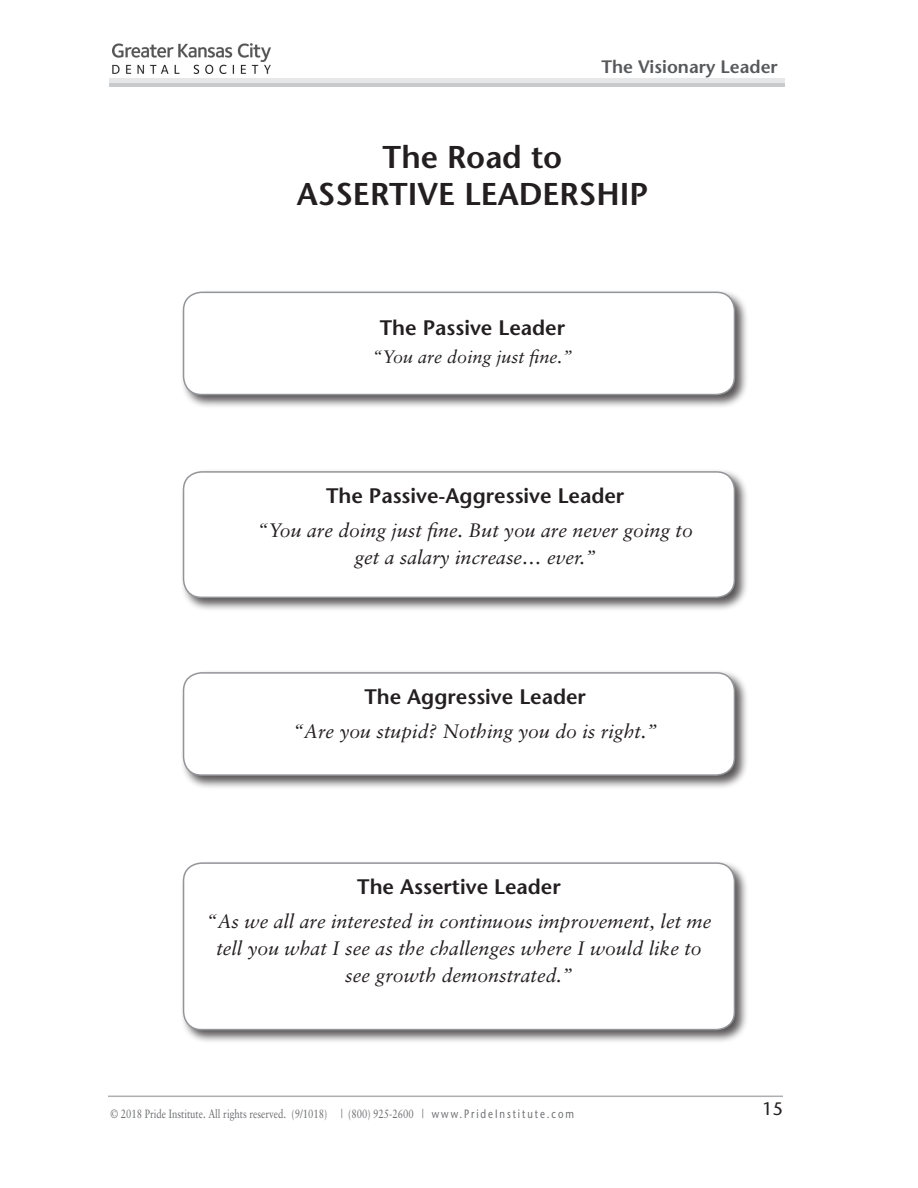
<style>
.page{position:relative;width:918px;height:1188px;background:#fff}
.page>*{position:absolute;margin:0;border:0;box-sizing:border-box;transform-origin:0 0}
.headline{font:600 31.5px/37.8px "Stone Sans";color:#231f20;text-align:center}
.subhead{font:600 21px "Stone Sans";color:#231f20}
.subhead-2{font:italic 19.5px/27px "Sabon";color:#231f20;text-align:center}
.kicker{font:italic 19.5px/27px "Sabon";color:#231f20;text-align:center}
.t1{font:italic 18px "Sabon";color:#231f20}
.t2{font:600 18px "Stone Sans";color:#57585a}
.t3{font:18px "Stone Sans";color:#231f20}
.t4{font:12px "Sabon";color:#6c6d70;scale:.8 1}
.s1{font-family:"Stone Sans"}
</style>
<div class="page">
<hr style="left:108px;top:1096px;width:675px;height:1px;background:#aeafb3">
<div style="left:109px;top:78px;width:675px;height:6px;background:#e6e7e9"></div>
<hr style="left:109px;top:84px;width:675px;height:3px;background:#c9cacc">
<img style="left:112px;top:43px;width:159px;height:30px">
<div style="left:180px;top:289px;width:569px;height:120px;background:#231f20;opacity:.75"></div>
<div style="left:184px;top:292px;width:550px;height:103px;background:#fff;border-radius:18px"></div>
<div style="left:183px;top:292px;width:552px;height:103px;border:2px solid #939598;border-radius:18px"></div>
<div style="left:180px;top:469px;width:569px;height:143px;background:#231f20;opacity:.75"></div>
<div style="left:184px;top:472px;width:550px;height:125px;background:#fff;border-radius:18px"></div>
<div style="left:183px;top:471px;width:552px;height:127px;border:2px solid #939598;border-radius:18px"></div>
<div style="left:180px;top:670px;width:569px;height:120px;background:#231f20;opacity:.75"></div>
<div style="left:184px;top:673px;width:550px;height:102px;background:#fff;border-radius:18px"></div>
<div style="left:183px;top:672px;width:552px;height:104px;border:2px solid #939598;border-radius:18px"></div>
<div style="left:180px;top:860px;width:569px;height:184px;background:#231f20;opacity:.75"></div>
<div style="left:184px;top:863px;width:550px;height:167px;background:#fff;border-radius:18px"></div>
<div style="left:183px;top:862px;width:552px;height:168px;border:2px solid #939598;border-radius:18px"></div>
<p class="t2" style="left:601px;top:56px;width:178px">The Visionary Leader</p>
<p class="headline" style="left:297px;top:137px;width:353px">The Road to<br>ASSERTIVE LEADERSHIP</p>
<p class="subhead" style="left:380px;top:314px;width:187px">The Passive Leader</p>
<p class="t1" style="left:373px;top:346px;width:201px">“You are doing just fine.”</p>
<p class="subhead" style="left:326px;top:483px;width:300px">The Passive-Aggressive Leader</p>
<p class="kicker" style="left:258px;top:516px;width:437px">“You are doing just fine. But you are never going to get a salary increase… ever.”</p>
<p class="subhead" style="left:364px;top:684px;width:223px">The Aggressive Leader</p>
<p class="subhead-2" style="left:293px;top:717px;width:366px">“Are you stupid? Nothing you do is right.”</p>
<p class="subhead" style="left:357px;top:874px;width:205px">The Assertive Leader</p>
<p class="subhead-2" style="left:207px;top:908px;width:506px">“As we all are interested in continuous improvement, let me tell you what I see as the challenges where I would like to see growth demonstrated.”</p>
<p class="t4" style="left:111px;top:1106px;width:581px">© 2018 Pride Institute. All rights reserved. (9/1018) | (800) 925-2600 | <span class="s1">w w w. P r i d e I n s t i t u t e . c o m</span></p>
<p class="t3" style="left:762px;top:1098px;width:22px">15</p>
</div>
